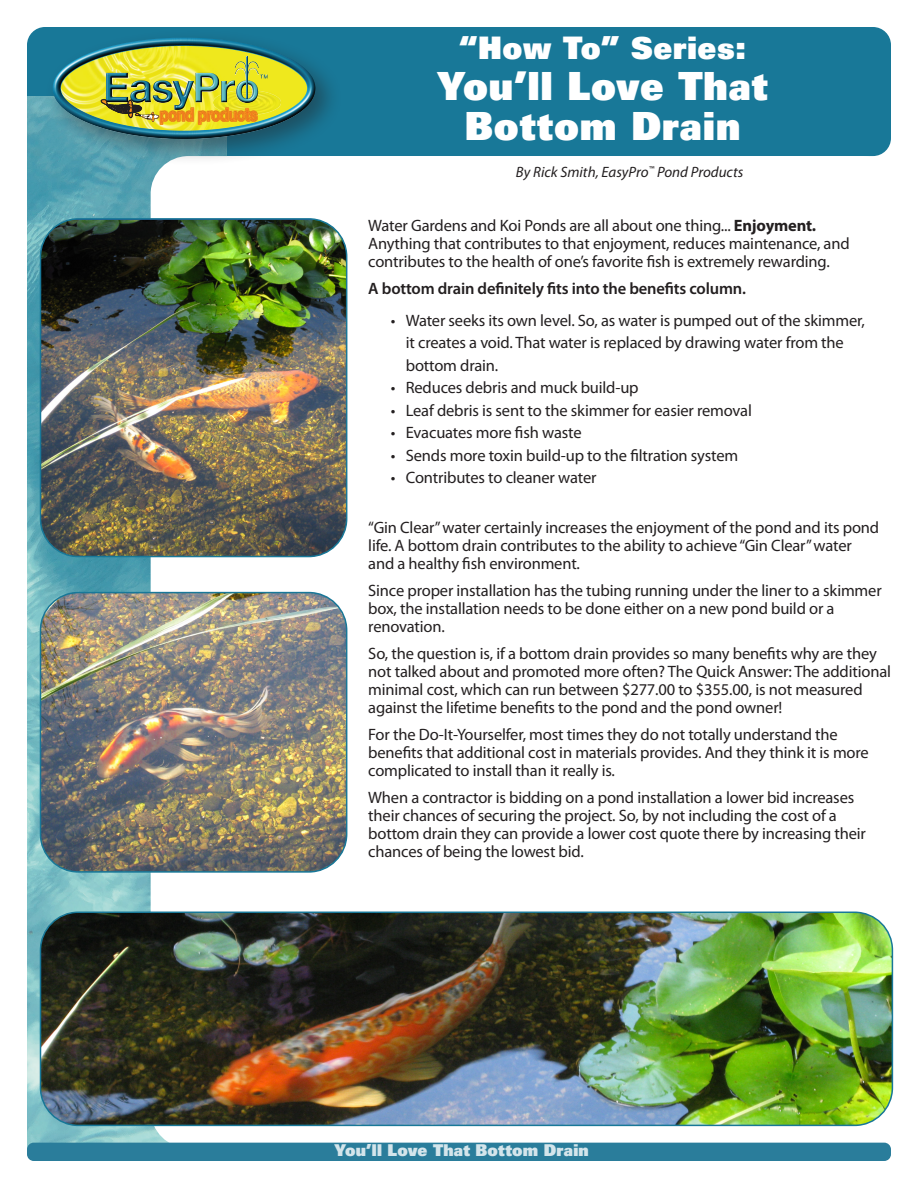
<style>
.page{position:relative;width:918px;height:1188px;background:#fff}
.page>*{position:absolute;margin:0;border:0;box-sizing:border-box;transform-origin:0 0}
.Body_text{font:900 39px "Univers 85";letter-spacing:.02em;color:#fff;scale:.96 1}
.Body_text-2{font:900 31.2px "Univers 85";letter-spacing:.025em;color:#fff;scale:.96 1}
.t1{font:16.5px/18px "Myriad Pro";letter-spacing:-.01em;color:#231f20}
.t2{font:600 16.5px "Myriad Pro";letter-spacing:-.01em;color:#231f20}
.t3{font:900 16.35px "Univers 85";letter-spacing:.01em;color:#fff;scale:.96 1}
.t4{font:italic 15px "Myriad Pro";color:#231f20}
.s1{font-weight:700}
</style>
<div class="page">
<div style="left:27px;top:27px;width:864px;height:129px;background:#187898;border-radius:18px"></div>
<img style="left:27px;top:96px;width:142px;height:1051px">
<div style="left:151px;top:156px;width:749px;height:992px;background:#fff;border-radius:38px"></div>
<div style="left:27px;top:1143px;width:864px;height:18px;background:#2a7d9b;border-radius:7px"></div>
<div style="left:44px;top:29px;width:298px;height:137px;background:#231f20;opacity:.45"></div>
<img style="left:53px;top:38px;width:262px;height:101px">
<img style="left:106px;top:73px;width:39px;height:26px">
<img style="left:196px;top:73px;width:39px;height:26px">
<img style="left:235px;top:61px;width:24px;height:7px">
<img style="left:235px;top:68px;width:24px;height:31px">
<img style="left:246px;top:57px;width:1px;height:42px">
<img style="left:101px;top:99px;width:157px;height:26px">
<svg style="left:260px;top:75px;width:7px;height:3px"></svg>
<img style="left:40px;top:220px;width:307px;height:337px">
<div style="left:40px;top:218px;width:307px;height:339px;border:2px solid #187898;border-radius:38px"></div>
<img style="left:40px;top:593px;width:307px;height:279px">
<div style="left:40px;top:592px;width:307px;height:281px;border:2px solid #187898;border-radius:38px"></div>
<img style="left:40px;top:912px;width:852px;height:213px">
<div style="left:40px;top:912px;width:853px;height:214px;border:2px solid #187898;border-radius:38px"></div>
<p class="Body_text-2" style="left:459px;top:27px;width:300px">“How To” Series:</p>
<p class="Body_text" style="left:437px;top:60px;width:346px">You’ll Love That</p>
<p class="Body_text" style="left:465px;top:101px;width:288px">Bottom Drain</p>
<p class="t4" style="left:516px;top:163px;width:229px">By Rick Smith, EasyPro<sup>™</sup> Pond Products</p>
<p class="t1" style="left:368px;top:216px;width:483px">Water Gardens and Koi Ponds are all about one thing... <span class="s1">Enjoyment.<br></span>Anything that contributes to that enjoyment, reduces maintenance, and contributes to the health of one’s favorite fish is extremely rewarding.</p>
<p class="t2" style="left:368px;top:278px;width:379px">A bottom drain definitely fits into the benefits column.</p>
<p class="t1" style="left:391px;top:311px;width:476px">• Water seeks its own level. So, as water is pumped out of the skimmer,</p>
<p class="t1" style="left:406px;top:333px;width:440px">it creates a void. That water is replaced by drawing water from the</p>
<p class="t1" style="left:406px;top:356px;width:94px">bottom drain.</p>
<p class="t1" style="left:391px;top:378px;width:249px">• Reduces debris and muck build-up</p>
<p class="t1" style="left:391px;top:401px;width:363px">• Leaf debris is sent to the skimmer for easier removal</p>
<p class="t1" style="left:391px;top:423px;width:192px">• Evacuates more fish waste</p>
<p class="t1" style="left:391px;top:446px;width:349px">• Sends more toxin build-up to the filtration system</p>
<p class="t1" style="left:391px;top:468px;width:207px">• Contributes to cleaner water</p>
<p class="t1" style="left:368px;top:518px;width:512px">“Gin Clear” water certainly increases the enjoyment of the pond and its pond life. A bottom drain contributes to the ability to achieve “Gin Clear” water and a healthy fish environment.</p>
<p class="t1" style="left:368px;top:581px;width:515px">Since proper installation has the tubing running under the liner to a skimmer box, the installation needs to be done either on a new pond build or a renovation.</p>
<p class="t1" style="left:368px;top:644px;width:524px">So, the question is, if a bottom drain provides so many benefits why are they not talked about and promoted more often? The Quick Answer: The additional minimal cost, which can run between $277.00 to $355.00, is not measured against the lifetime benefits to the pond and the pond owner!</p>
<p class="t1" style="left:368px;top:725px;width:502px">For the Do-It-Yourselfer, most times they do not totally understand the benefits that additional cost in materials provides. And they think it is more complicated to install than it really is.</p>
<p class="t1" style="left:368px;top:788px;width:499px">When a contractor is bidding on a pond installation a lower bid increases their chances of securing the project. So, by not including the cost of a bottom drain they can provide a lower cost quote there by increasing their chances of being the lowest bid.</p>
<p class="t3" style="left:335px;top:1139px;width:266px">You’ll Love That Bottom Drain</p>
</div>
